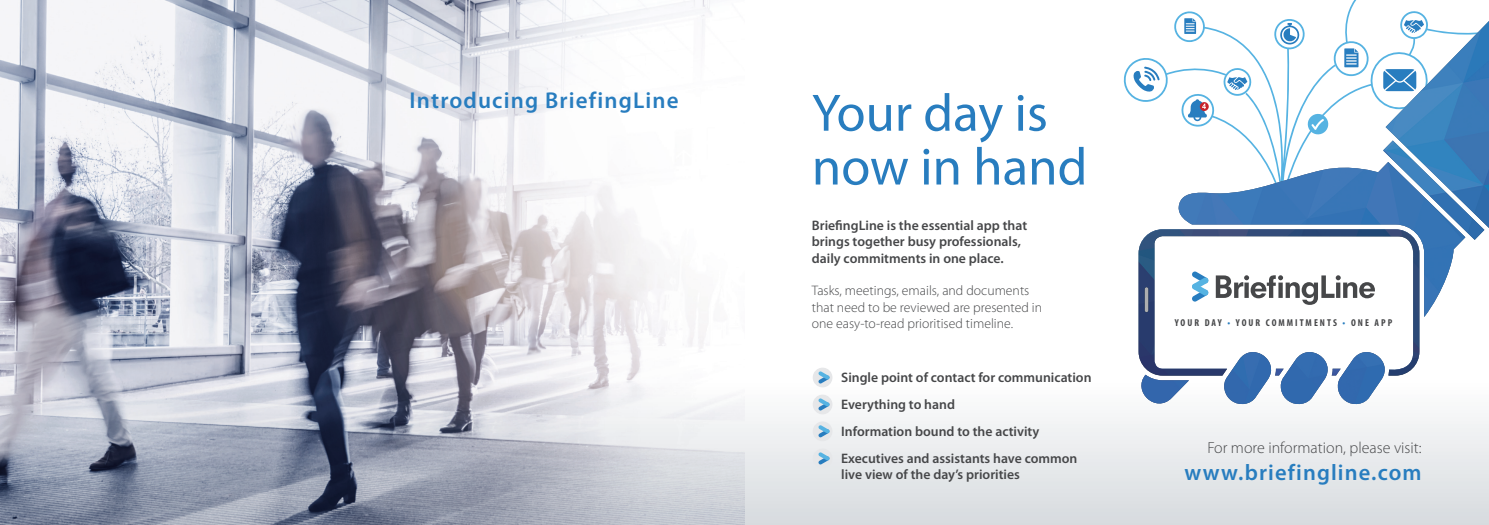
<style>
.page{position:relative;width:1489px;height:525px;background:#fff}
.page>*{position:absolute;margin:0;border:0;box-sizing:border-box;transform-origin:0 0}
.t1{font:53px "Myriad Pro";color:#287dbf}
.t2{font:600 23px "Myriad Pro";letter-spacing:.05em;color:#287dbf}
.t3{font:600 22.5px "Myriad Pro";letter-spacing:.05em;color:#287dbf}
.t4{font:300 16px "Myriad Pro";color:#464749}
.t5{font:600 13.75px/16.2px "Myriad Pro";color:#464749}
.t6{font:300 13.75px/16.2px "Myriad Pro";color:#464749}
.t7{font:700 condensed 10px "Myriad Pro";letter-spacing:.2em;color:#464749}
.s1{color:#287dbf}
</style>
<div class="page">
<img style="left:0;top:0;width:712px;height:380px">
<svg style="left:0;top:380px;width:1488px;height:144px"></svg>
<img style="left:1131px;top:317px;width:357px;height:97px">
<svg style="left:1221px;top:375px;width:173px;height:29px"></svg>
<svg style="left:1123px;top:0;width:365px;height:240px"></svg>
<svg style="left:1177px;top:162px;width:288px;height:155px"></svg>
<svg style="left:1141px;top:375px;width:47px;height:29px"></svg>
<svg style="left:1138px;top:229px;width:281px;height:146px"></svg>
<svg style="left:1191px;top:271px;width:17px;height:30px"></svg>
<svg style="left:1215px;top:275px;width:159px;height:30px"></svg>
<div style="left:812px;top:367px;width:20px;height:20px;background:#e6e7e9;border-radius:50%"></div>
<svg style="left:818px;top:371px;width:11px;height:12px"></svg>
<div style="left:812px;top:394px;width:20px;height:20px;background:#e6e7e9;border-radius:50%"></div>
<svg style="left:818px;top:398px;width:11px;height:12px"></svg>
<div style="left:812px;top:421px;width:20px;height:20px;background:#e6e7e9;border-radius:50%"></div>
<svg style="left:818px;top:425px;width:11px;height:12px"></svg>
<div style="left:812px;top:448px;width:20px;height:20px;background:#e6e7e9;border-radius:50%"></div>
<svg style="left:818px;top:452px;width:11px;height:12px"></svg>
<p class="t2" style="left:409px;top:86px;width:270px">Introducing BriefingLine</p>
<p class="t1" style="left:811px;top:80px;width:237px">Your day is</p>
<p class="t1" style="left:811px;top:134px;width:277px">now in hand</p>
<p class="t5" style="left:811px;top:217px;width:217px">BriefingLine is the essential app that brings together busy professionals, daily commitments in one place.</p>
<p class="t6" style="left:811px;top:282px;width:232px">Tasks, meetings, emails, and documents that need to be reviewed are presented in one easy-to-read prioritised timeline.</p>
<p class="t5" style="left:841px;top:369px;width:252px">Single point of contact for communication</p>
<p class="t5" style="left:841px;top:396px;width:115px">Everything to hand</p>
<p class="t5" style="left:841px;top:423px;width:200px">Information bound to the activity</p>
<p class="t5" style="left:841px;top:450px;width:238px">Executives and assistants have common live view of the day’s priorities</p>
<p class="t7" style="left:1174px;top:317px;width:219px">YOUR DAY <span class="s1">•</span> YOUR COMMITMENTS <span class="s1">•</span> ONE APP</p>
<p class="t4" style="left:1207px;top:437px;width:216px">For more information, please visit:</p>
<p class="t3" style="left:1184px;top:457px;width:238px">www.briefingline.com</p>
</div>
